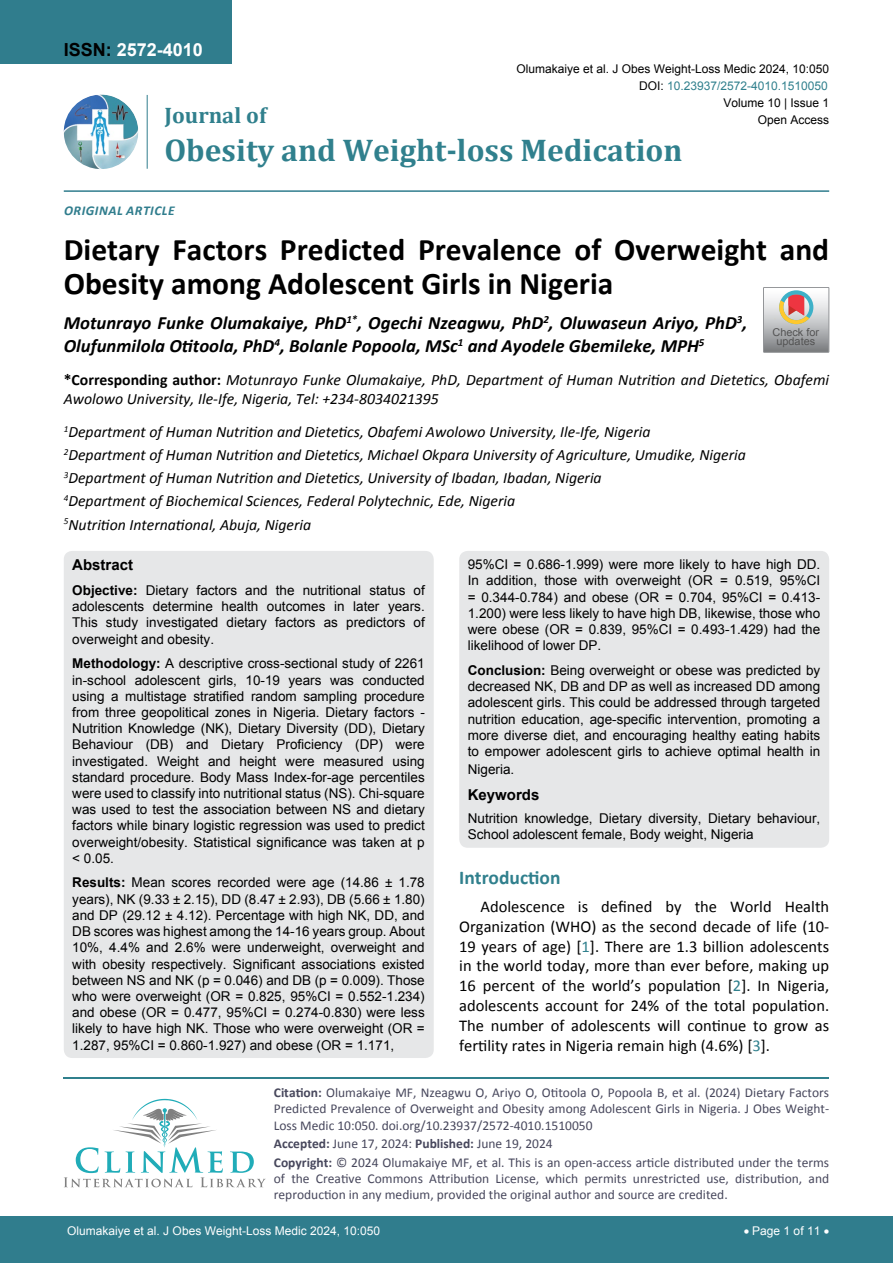
<style>
.page{position:relative;width:893px;height:1263px;background:#fff}
.page>*{position:absolute;margin:0;border:0;box-sizing:border-box;transform-origin:0 0}
.t1{font:700 31.5px/34.5px "Calibri";color:#000}
.t2{font:700 31.5px "Cambria";color:#30808d}
.t3{font:700 22.5px "Cambria";color:#30808d}
.t4{font:700 19.5px "Calibri";color:#30808d}
.t5{font:italic 700 18.75px/22.5px "Calibri";color:#000}
.t6{font:700 18px "Arial";color:#fff}
.t7{font:16.5px/19.8px "Calibri";color:#000;text-align:justify}
.t8{font:italic 15.75px/23.1px "Calibri";color:#000}
.t9{font:700 15px "Arial";color:#000}
.t10{font:13.5px/16.2px "Arial";color:#000;text-align:justify}
.t11{font:13.5px/16.2px "Calibri";color:#47475c}
.t12{font:italic 700 13.5px "Calibri";letter-spacing:.04em;color:#307d8d}
.t13{font:12px "Arial";color:#000}
.t14{font:12px "Arial";color:#fff}
.t15{font:12px "Arial";color:#30808d}
.t16{font:10.8px/9.3px "Arial";color:#535353;text-align:center}
.s1{color:#000}
.s2{font-weight:700;font-style:normal}
.s3{font-weight:700}
.s4{color:#30808d}
</style>
<div class="page">
<div style="left:0;top:0;width:231px;height:64px;background:#307d8d"></div>
<img style="left:64px;top:95px;width:74px;height:74px;border-radius:37px">
<hr style="left:147px;top:95px;width:1px;height:74px;background:#307d8d">
<hr style="left:64px;top:190px;width:765px;height:2px;background:#307d8d">
<div style="left:0;top:1217px;width:893px;height:46px;background:#307d8d"></div>
<hr style="left:64px;top:1077px;width:765px;height:1px;background:#30808d">
<svg style="left:64px;top:1099px;width:202px;height:88px"></svg>
<svg style="left:763px;top:287px;width:66px;height:65px;background:#bcb5b3"></svg>
<div style="left:64px;top:551px;width:370px;height:507px;background:#e6e7e8;border-radius:9px"></div>
<div style="left:459px;top:551px;width:370px;height:297px;background:#e6e7e8;border-radius:9px"></div>
<h3 class="t6" style="left:64px;top:38px;width:141px"><span class="s1">ISSN:</span> 2572-4010</h3>
<p class="t13" style="left:516px;top:60px;width:314px">Olumakaiye et al. J Obes Weight-Loss Medic 2024, 10:050</p>
<p class="t13" style="left:723px;top:95px;width:107px">Volume 10 | Issue 1</p>
<p class="t15" style="left:639px;top:78px;width:190px"><span class="s1">DOI:</span> 10.23937/2572-4010.1510050</p>
<h2 class="t3" style="left:164px;top:100px;width:103px">Journal of</h2>
<h1 class="t2" style="left:164px;top:128px;width:520px">Obesity and Weight-loss Medication</h1>
<p class="t13" style="left:758px;top:112px;width:73px">Open Access</p>
<p class="t12" style="left:64px;top:202px;width:112px">Origina l Article</p>
<h1 class="t1" style="left:64px;top:232px;width:767px">Dietary Factors Predicted Prevalence of Overweight and<br>Obesity among Adolescent Girls in Nigeria</h1>
<h3 class="t5" style="left:64px;top:312px;width:685px">Motunrayo Funke Olumakaiye, PhD<sup>1*</sup>, Ogechi Nzeagwu, PhD<sup>2</sup>, Oluwaseun Ariyo, PhD<sup>3</sup>,<br>Olufunmilola Otitoola, PhD<sup>4</sup>, Bolanle Popoola, MSc<sup>1</sup> and Ayodele Gbemileke, MPH<sup>5</sup></h3>
<p class="t16" style="left:772px;top:327px;width:48px">Check for updates</p>
<p class="t8" style="left:64px;top:370px;width:767px;line-height:18.9px"><span class="s2">*Corresponding author:</span> Motunrayo Funke Olumakaiye, PhD, Department of Human Nutrition and Dietetics, Obafemi<br>Awolowo University, Ile-Ife, Nigeria, Tel: +234-8034021395</p>
<p class="t8" style="left:64px;top:420px;width:684px"><sup>1</sup>Department of Human Nutrition and Dietetics, Obafemi Awolowo University, Ile-Ife, Nigeria<br><sup>2</sup>Department of Human Nutrition and Dietetics, Michael Okpara University of Agriculture, Umudike, Nigeria <sup>3</sup>Department of Human Nutrition and Dietetics, University of Ibadan, Ibadan, Nigeria<br><sup>4</sup>Department of Biochemical Sciences, Federal Polytechnic, Ede, Nigeria<br><sup>5</sup>Nutrition International, Abuja, Nigeria</p>
<p class="t9" style="left:72px;top:555px;width:62px">Abstract</p>
<p class="t10" style="left:72px;top:582px;width:354px"><span class="s3">Objective:</span> Dietary factors and the nutritional status of adolescents determine health outcomes in later years.<br>This study investigated dietary factors as predictors of overweight and obesity.</p>
<p class="t10" style="left:72px;top:656px;width:354px"><span class="s3">Methodology:</span> A descriptive cross-sectional study of 2261 in-school adolescent girls, 10-19 years was conducted using a multistage stratified random sampling procedure from three geopolitical zones in Nigeria. Dietary factors - Nutrition Knowledge (NK), Dietary Diversity (DD), Dietary Behaviour (DB) and Dietary Proficiency (DP) were investigated. Weight and height were measured using standard procedure. Body Mass Index-for-age percentiles were used to classify into nutritional status (NS). Chi-square was used to test the association between NS and dietary factors while binary logistic regression was used to predict overweight/obesity. Statistical significance was taken at p &lt; 0.05.</p>
<p class="t10" style="left:72px;top:875px;width:354px"><span class="s3">Results:</span> Mean scores recorded were age (14.86 ± 1.78 years), NK (9.33 ± 2.15), DD (8.47 ± 2.93), DB (5.66 ± 1.80) and DP (29.12 ± 4.12). Percentage with high NK, DD, and DB scores was highest among the 14-16 years group. About 10%, 4.4% and 2.6% were underweight, overweight and with obesity respectively. Significant associations existed between NS and NK (p = 0.046) and DB (p = 0.009). Those who were overweight (OR = 0.825, 95%CI = 0.552-1.234) and obese (OR = 0.477, 95%CI = 0.274-0.830) were less likely to have high NK. Those who were overweight (OR = 1.287, 95%CI = 0.860-1.927) and obese (OR = 1.171,</p>
<p class="t10" style="left:468px;top:556px;width:354px">95%CI = 0.686-1.999) were more likely to have high DD.<br>In addition, those with overweight (OR = 0.519, 95%CI = 0.344-0.784) and obese (OR = 0.704, 95%CI = 0.413- 1.200) were less likely to have high DB, likewise, those who were obese (OR = 0.839, 95%CI = 0.493-1.429) had the likelihood of lower DP.</p>
<p class="t10" style="left:468px;top:662px;width:354px"><span class="s3">Conclusion:</span> Being overweight or obese was predicted by decreased NK, DB and DP as well as increased DD among adolescent girls. This could be addressed through targeted nutrition education, age-specific intervention, promoting a more diverse diet, and encouraging healthy eating habits to empower adolescent girls to achieve optimal health in</p>
<p class="t10" style="left:468px;top:761px;width:48px">Nigeria.</p>
<p class="t9" style="left:468px;top:785px;width:73px">Keywords</p>
<p class="t10" style="left:468px;top:810px;width:354px">Nutrition knowledge, Dietary diversity, Dietary behaviour,<br>School adolescent female, Body weight, Nigeria</p>
<h3 class="t4" style="left:459px;top:865px;width:103px">Introduction</h3>
<p class="t7" style="left:459px;top:897px;width:371px;text-indent:21px">Adolescence is defined by the World Health Organization (WHO) as the second decade of life (10- 19 years of age) [<span class="s4">1</span>]. There are 1.3 billion adolescents in the world today, more than ever before, making up 16 percent of the world’s population [<span class="s4">2</span>]. In Nigeria, adolescents account for 24% of the total population.<br>The number of adolescents will continue to grow as fertility rates in Nigeria remain high (4.6%) [<span class="s4">3</span>].</p>
<p class="t11" style="left:274px;top:1084px;width:557px;text-align:justify"><span class="s3">Citation:</span> Olumakaiye MF, Nzeagwu O, Ariyo O, Otitoola O, Popoola B, et al. (2024) Dietary Factors Predicted Prevalence of Overweight and Obesity among Adolescent Girls in Nigeria. J Obes Weight-Loss Medic 10:050. doi.org/10.23937/2572-4010.1510050</p>
<p class="t11" style="left:274px;top:1134px;width:557px;line-height:18.6px"><span class="s3">Accepted:</span> June 17, 2024: <span class="s3">Published:</span> June 19, 2024<br><span class="s3">Copyright:</span> © 2024 Olumakaiye MF, et al. This is an open-access article distributed under the terms</p>
<p class="t11" style="left:274px;top:1170px;width:557px">of the Creative Commons Attribution License, which permits unrestricted use, distribution, and reproduction in any medium, provided the original author and source are credited.</p>
<p class="t14" style="left:744px;top:1223px;width:87px">• Page 1 of 11 •</p>
<p class="t14" style="left:67px;top:1223px;width:314px">Olumakaiye et al. J Obes Weight-Loss Medic 2024, 10:050</p>
</div>
